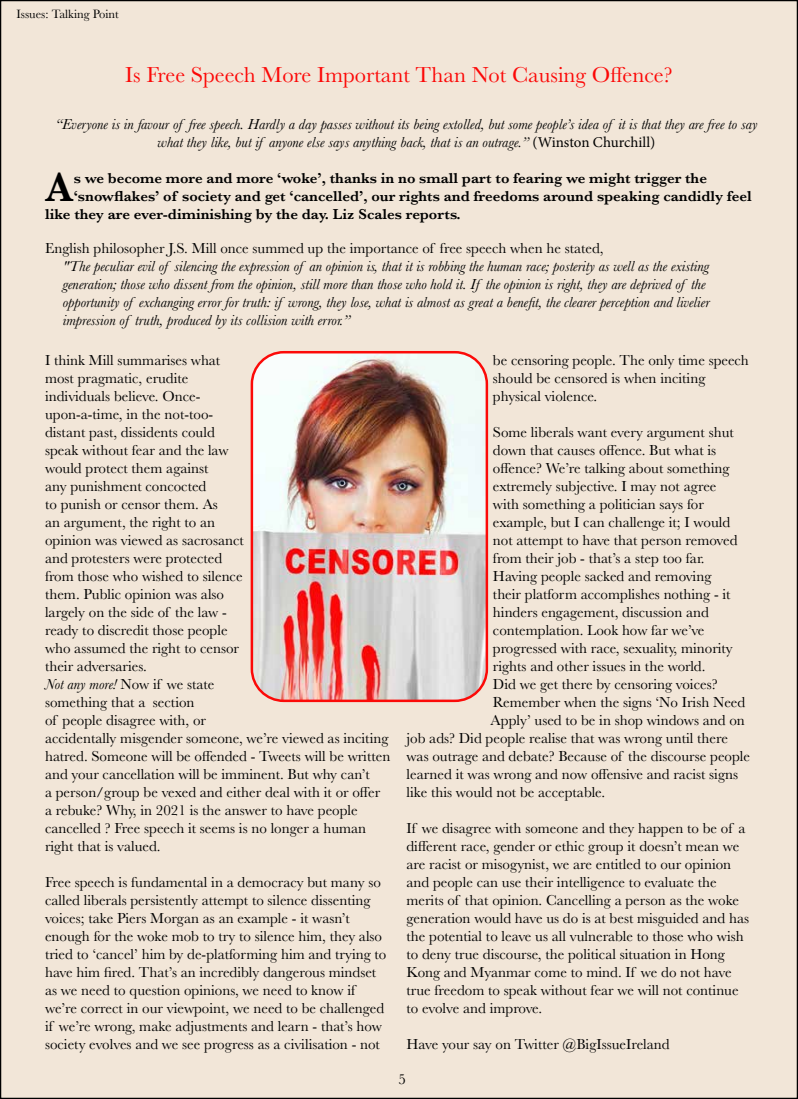
<style>
.page{position:relative;width:798px;height:1099px;background:#fff}
.page>*{position:absolute;margin:0;border:0;box-sizing:border-box;transform-origin:0 0}
.t1{font:600 42.12px "Baskerville";color:#000}
.t2{font:22.5px "Baskerville";color:#fc0807}
.t3{font:15px/18px "Baskerville";color:#000}
.t4{font:italic 15px/18px "Baskerville";color:#000;text-align:center}
.t5{font:600 15px "Baskerville";color:#000}
.t6{font:12.5px "Baskerville";color:#000}
.s1{font-family:"Minion Pro";font-style:normal}
.s2{font-style:italic}
</style>
<div class="page">
<div style="left:1px;top:1px;width:796px;height:1097px;background:#f2e6d8"></div>
<img style="left:253px;top:353px;width:233px;height:347px">
<div style="left:250px;top:351px;width:238px;height:351px;border:2px solid #fc0a08;border-radius:32px"></div>
<p class="t6" style="left:17px;top:6px;width:104px">Issues: Talking Point</p>
<h2 class="t2" style="left:125px;top:60px;width:548px">Is Free Speech More Important Than Not Causing Offence?</h2>
<p class="t4" style="left:55px;top:115px;width:703px">“Everyone is in favour of free speech. Hardly a day passes without its being extolled, but some people’s idea of it is that they are free to say what they like, but if anyone else says anything back, that is an outrage.” <span class="s1">(Winston Churchill)</span></p>
<h1 class="t1" style="left:45px;top:157px;width:31px">A</h1>
<p class="t5" style="left:74px;top:167px;width:634px">s we become more and more ‘woke’, thanks in no small part to fearing we might trigger the</p>
<p class="t5" style="left:74px;top:185px;width:679px">‘snowflakes’ of society and get ‘cancelled’, our rights and freedoms around speaking candidly feel</p>
<p class="t5" style="left:45px;top:203px;width:417px">like they are ever-diminishing by the day. Liz Scales reports.</p>
<p class="t3" style="left:45px;top:240px;width:560px">English philosopher J.S. Mill once summed up the importance of free speech when he stated,</p>
<p class="t4" style="left:63px;top:257px;width:648px;text-align:left">"The peculiar evil of silencing the expression of an opinion is, that it is robbing the human race; posterity as well as the existing generation; those who dissent from the opinion, still more than those who hold it. If the opinion is right, they are deprived of the opportunity of exchanging error for truth: if wrong, they lose, what is almost as great a benefit, the clearer perception and livelier impression of truth, produced by its collision with error.”</p>
<p class="t3" style="left:45px;top:351px;width:347px">I think Mill summarises what<br>most pragmatic, erudite<br>individuals believe. Once-<br>upon-a-time, in the not-too-<br>distant past, dissidents could<br>speak without fear and the law<br>would protect them against<br>any punishment concocted<br>to punish or censor them. As<br>an argument, the right to an<br>opinion was viewed as sacrosanct<br>and protesters were protected<br>from those who wished to silence<br>them. Public opinion was also<br>largely on the side of the law -<br>ready to discredit those people<br>who assumed the right to censor<br>their adversaries.<br><span class="s2">Not any more!</span> Now if we state<br>something that a section<br>of people disagree with, or<br>accidentally misgender someone, we’re viewed as inciting hatred. Someone will be offended - Tweets will be written and your cancellation will be imminent. But why can’t<br>a person/group be vexed and either deal with it or offer a rebuke? Why, in 2021 is the answer to have people cancelled ? Free speech it seems is no longer a human right that is valued.</p>
<p class="t3" style="left:45px;top:873px;width:343px">Free speech is fundamental in a democracy but many so called liberals persistently attempt to silence dissenting voices; take Piers Morgan as an example - it wasn’t enough for the woke mob to try to silence him, they also tried to ‘cancel’ him by de-platforming him and trying to have him fired. That’s an incredibly dangerous mindset as we need to question opinions, we need to know if we’re correct in our viewpoint, we need to be challenged if we’re wrong, make adjustments and learn - that’s how society evolves and we see progress as a civilisation - not</p>
<p class="t3" style="left:492px;top:351px;width:257px">be censoring people. The only time speech should be censored is when inciting physical violence.</p>
<p class="t3" style="left:492px;top:423px;width:242px">Some liberals want every argument shut</p>
<p class="t3" style="left:492px;top:441px;width:225px">down that causes offence. But what is</p>
<p class="t3" style="left:492px;top:459px;width:238px">offence? We’re talking about something</p>
<p class="t3" style="left:492px;top:477px;width:225px">extremely subjective. I may not agree</p>
<p class="t3" style="left:492px;top:495px;width:212px">with something a politician says for</p>
<p class="t3" style="left:492px;top:513px;width:239px">example, but I can challenge it; I would</p>
<p class="t3" style="left:492px;top:531px;width:246px">not attempt to have that person removed</p>
<p class="t3" style="left:492px;top:549px;width:213px">from their job - that’s a step too far.</p>
<p class="t3" style="left:492px;top:567px;width:220px">Having people sacked and removing</p>
<p class="t3" style="left:492px;top:585px;width:239px">their platform accomplishes nothing - it</p>
<p class="t3" style="left:492px;top:603px;width:217px">hinders engagement, discussion and</p>
<p class="t3" style="left:492px;top:621px;width:213px">contemplation. Look how far we’ve</p>
<p class="t3" style="left:492px;top:639px;width:241px">progressed with race, sexuality, minority</p>
<p class="t3" style="left:492px;top:657px;width:214px">rights and other issues in the world.</p>
<p class="t3" style="left:492px;top:675px;width:226px">Did we get there by censoring voices?</p>
<p class="t3" style="left:492px;top:693px;width:254px">Remember when the signs ‘No Irish Need</p>
<p class="t3" style="left:490px;top:711px;width:256px">Apply’ used to be in shop windows and on</p>
<p class="t3" style="left:406px;top:729px;width:323px">job ads? Did people realise that was wrong until there</p>
<p class="t3" style="left:406px;top:747px;width:345px">was outrage and debate? Because of the discourse people</p>
<p class="t3" style="left:406px;top:765px;width:333px">learned it was wrong and now offensive and racist signs</p>
<p class="t3" style="left:406px;top:783px;width:200px">like this would not be acceptable.</p>
<p class="t3" style="left:406px;top:819px;width:344px">If we disagree with someone and they happen to be of a different race, gender or ethic group it doesn’t mean we are racist or misogynist, we are entitled to our opinion and people can use their intelligence to evaluate the merits of that opinion. Cancelling a person as the woke generation would have us do is at best misguided and has the potential to leave us all vulnerable to those who wish to deny true discourse, the political situation in Hong Kong and Myanmar come to mind. If we do not have true freedom to speak without fear we will not continue to evolve and improve.</p>
<p class="t3" style="left:406px;top:1035px;width:264px">Have your say on Twitter @BigIssueIreland</p>
<p class="t3" style="left:398px;top:1070px;width:9px">5</p>
</div>
